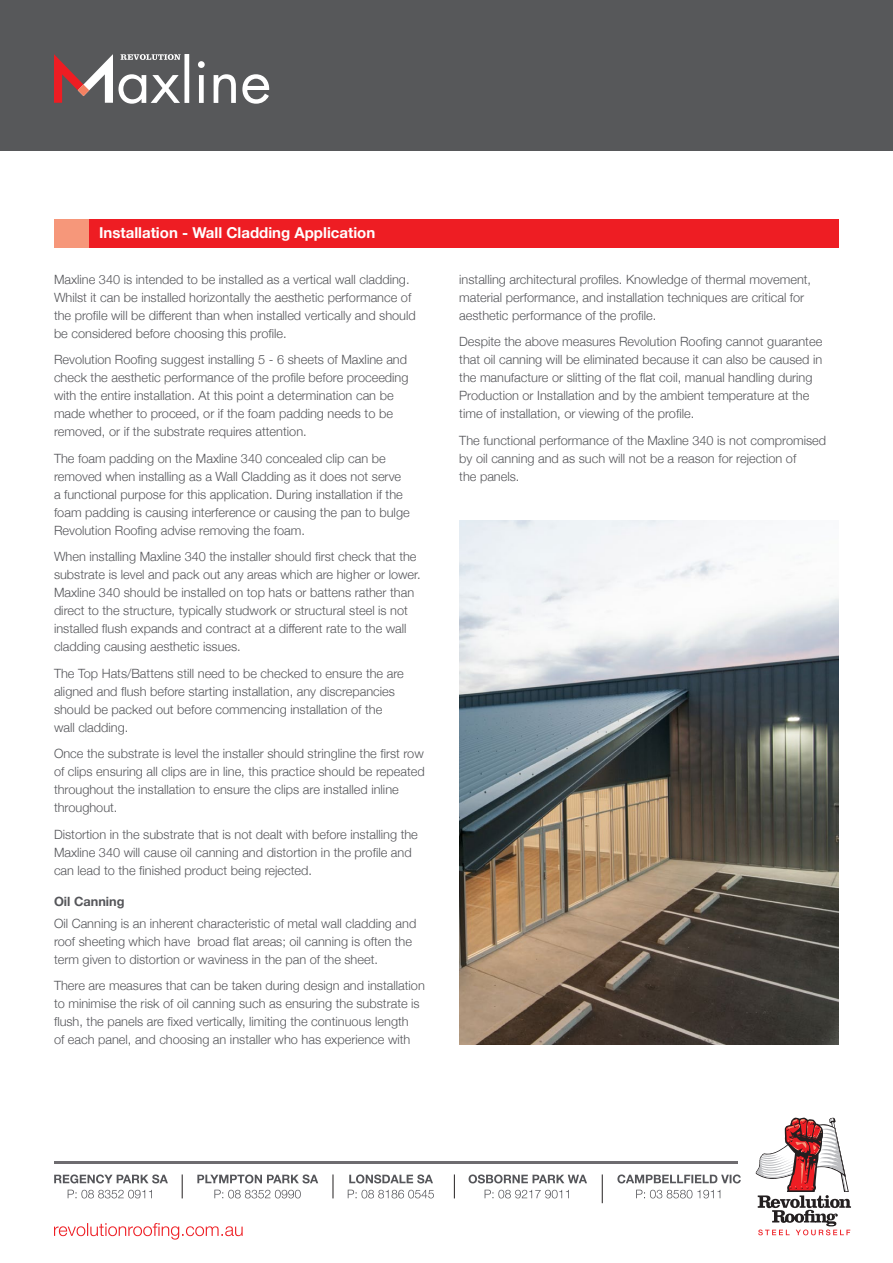
<style>
.page{position:relative;width:893px;height:1263px;background:#fff}
.page>*{position:absolute;margin:0;border:0;box-sizing:border-box;transform-origin:0 0}
.t1{font:700 15px "Helvetica Neue";color:#fff}
.t2{font:300 12.75px/18px "Helvetica Neue";color:#55565a}
.t3{font:700 12.75px "Helvetica Neue";color:#55565a}
</style>
<div class="page">
<div style="left:0;top:0;width:893px;height:151px;background:#57585a"></div>
<svg style="left:54px;top:54px;width:216px;height:50px"></svg>
<div style="left:54px;top:219px;width:785px;height:29px;background:#ee1d23"></div>
<div style="left:54px;top:219px;width:34px;height:29px;background:#f6977a"></div>
<hr style="left:54px;top:1161px;width:683px;height:3px;background:#6e6c70">
<svg style="left:54px;top:1223px;width:189px;height:16px"></svg>
<svg style="left:756px;top:1117px;width:95px;height:118px"></svg>
<svg style="left:68px;top:1190px;width:84px;height:8px"></svg>
<svg style="left:54px;top:1174px;width:114px;height:9px"></svg>
<svg style="left:214px;top:1190px;width:87px;height:8px"></svg>
<svg style="left:197px;top:1174px;width:121px;height:9px"></svg>
<svg style="left:348px;top:1190px;width:86px;height:8px"></svg>
<svg style="left:349px;top:1174px;width:84px;height:9px"></svg>
<svg style="left:485px;top:1190px;width:84px;height:8px"></svg>
<svg style="left:469px;top:1174px;width:118px;height:9px"></svg>
<svg style="left:636px;top:1190px;width:84px;height:8px"></svg>
<svg style="left:617px;top:1174px;width:124px;height:9px"></svg>
<svg style="left:182px;top:1174px;width:1px;height:24px"></svg>
<svg style="left:333px;top:1174px;width:1px;height:24px"></svg>
<svg style="left:454px;top:1174px;width:1px;height:24px"></svg>
<svg style="left:602px;top:1174px;width:1px;height:29px"></svg>
<img style="left:459px;top:520px;width:380px;height:524px">
<p class="t1" style="left:99px;top:221px;width:278px">Installation - Wall Cladding Application</p>
<p class="t2" style="left:54px;top:269px;width:363px">Maxline 340 is intended to be installed as a vertical wall cladding.<br>Whilst it can be installed horizontally the aesthetic performance of the profile will be different than when installed vertically and should be considered before choosing this profile.</p>
<p class="t2" style="left:54px;top:350px;width:356px">Revolution Roofing suggest installing 5 - 6 sheets of Maxline and check the aesthetic performance of the profile before proceeding with the entire installation. At this point a determination can be made whether to proceed, or if the foam padding needs to be removed, or if the substrate requires attention.</p>
<p class="t2" style="left:54px;top:448px;width:357px">The foam padding on the Maxline 340 concealed clip can be removed when installing as a Wall Cladding as it does not serve a functional purpose for this application. During installation if the foam padding is causing interference or causing the pan to bulge Revolution Roofing advise removing the foam.</p>
<p class="t2" style="left:54px;top:547px;width:368px">When installing Maxline 340 the installer should first check that the substrate is level and pack out any areas which are higher or lower.<br>Maxline 340 should be installed on top hats or battens rather than direct to the structure, typically studwork or structural steel is not installed flush expands and contract at a different rate to the wall cladding causing aesthetic issues.</p>
<p class="t2" style="left:54px;top:663px;width:351px">The Top Hats/Battens still need to be checked to ensure the are aligned and flush before starting installation, any discrepancies should be packed out before commencing installation of the wall cladding.</p>
<p class="t2" style="left:54px;top:744px;width:372px">Once the substrate is level the installer should stringline the first row of clips ensuring all clips are in line, this practice should be repeated throughout the installation to ensure the clips are installed inline throughout.</p>
<p class="t2" style="left:54px;top:824px;width:365px">Distortion in the substrate that is not dealt with before installing the<br>Maxline 340 will cause oil canning and distortion in the profile and can lead to the finished product being rejected.</p>
<p class="t3" style="left:54px;top:891px;width:72px">Oil Canning</p>
<p class="t2" style="left:54px;top:913px;width:364px">Oil Canning is an inherent characteristic of metal wall cladding and roof sheeting which have broad flat areas; oil canning is often the term given to distortion or waviness in the pan of the sheet.</p>
<p class="t2" style="left:54px;top:976px;width:372px">There are measures that can be taken during design and installation to minimise the risk of oil canning such as ensuring the substrate is flush, the panels are fixed vertically, limiting the continuous length<br>of each panel, and choosing an installer who has experience with</p>
<p class="t2" style="left:459px;top:269px;width:353px">installing architectural profiles. Knowledge of thermal movement, material performance, and installation techniques are critical for aesthetic performance of the profile.</p>
<p class="t2" style="left:459px;top:332px;width:365px">Despite the above measures Revolution Roofing cannot guarantee that oil canning will be eliminated because it can also be caused in the manufacture or slitting of the flat coil, manual handling during Production or Installation and by the ambient temperature at the time of installation, or viewing of the profile.</p>
<p class="t2" style="left:459px;top:430px;width:368px">The functional performance of the Maxline 340 is not compromised by oil canning and as such will not be a reason for rejection of<br>the panels.</p>
</div>
